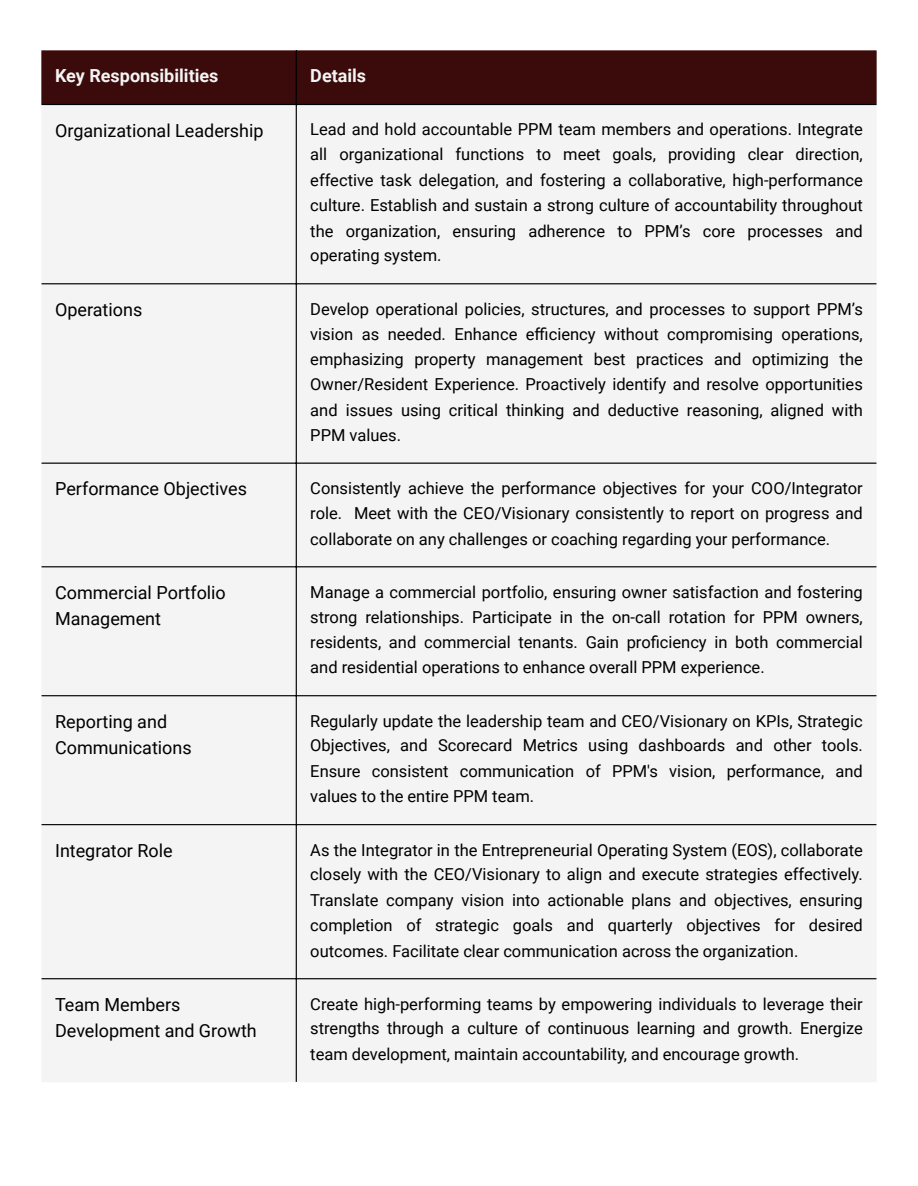
<style>
.page{position:relative;width:918px;height:1186px;background:#fff}
.page>*{position:absolute;margin:0;border:0;box-sizing:border-box;transform-origin:0 0}
.t1{font:18px/25.8px "Roboto";color:#000}
.t2{font:700 18px "Roboto";color:#f4f4f4}
.t3{font:16.5px/25.2px "Roboto";color:#000;text-align:justify}
</style>
<div class="page">
<div style="left:42px;top:51px;width:834px;height:53px;background:#3b0a0a"></div>
<div style="left:42px;top:105px;width:834px;height:977px;background:#f4f4f4"></div>
<hr style="left:296px;top:51px;width:1px;height:1031px;background:#000">
<hr style="left:42px;top:104px;width:834px;height:1px;background:#000">
<hr style="left:42px;top:283px;width:834px;height:1px;background:#000">
<hr style="left:42px;top:462px;width:834px;height:2px;background:#000">
<hr style="left:42px;top:566px;width:834px;height:1px;background:#000">
<hr style="left:42px;top:695px;width:834px;height:1px;background:#000">
<hr style="left:42px;top:824px;width:834px;height:1px;background:#000">
<hr style="left:42px;top:978px;width:834px;height:1px;background:#000">
<p class="t2" style="left:55px;top:65px;width:165px">Key Responsibilities</p>
<p class="t2" style="left:310px;top:65px;width:57px">Details</p>
<p class="t1" style="left:55px;top:118px;width:210px">Organizational Leadership</p>
<p class="t3" style="left:310px;top:117px;width:554px">Lead and hold accountable PPM team members and operations. Integrate all organizational functions to meet goals, providing clear direction, effective task delegation, and fostering a collaborative, high-performance culture. Establish and sustain a strong culture of accountability throughout the organization, ensuring adherence to PPM’s core processes and operating system.</p>
<p class="t1" style="left:55px;top:297px;width:89px">Operations</p>
<p class="t3" style="left:310px;top:296px;width:554px">Develop operational policies, structures, and processes to support PPM’s vision as needed. Enhance efficiency without compromising operations, emphasizing property management best practices and optimizing the Owner/Resident Experience. Proactively identify and resolve opportunities and issues using critical thinking and deductive reasoning, aligned with PPM values.</p>
<p class="t1" style="left:55px;top:476px;width:193px">Performance Objectives</p>
<p class="t3" style="left:310px;top:476px;width:554px">Consistently achieve the performance objectives for your COO/Integrator role. Meet with the CEO/Visionary consistently to report on progress and collaborate on any challenges or coaching regarding your performance.</p>
<p class="t1" style="left:55px;top:580px;width:172px">Commercial Portfolio<br>Management</p>
<p class="t3" style="left:310px;top:579px;width:554px">Manage a commercial portfolio, ensuring owner satisfaction and fostering strong relationships. Participate in the on-call rotation for PPM owners, residents, and commercial tenants. Gain proficiency in both commercial and residential operations to enhance overall PPM experience.</p>
<p class="t1" style="left:55px;top:709px;width:138px">Reporting and<br>Communications</p>
<p class="t3" style="left:310px;top:708px;width:554px">Regularly update the leadership team and CEO/Visionary on KPIs, Strategic Objectives, and Scorecard Metrics using dashboards and other tools.<br>Ensure consistent communication of PPM's vision, performance, and values to the entire PPM team.</p>
<p class="t1" style="left:55px;top:837px;width:119px">Integrator Role</p>
<p class="t3" style="left:310px;top:837px;width:554px">As the Integrator in the Entrepreneurial Operating System (EOS), collaborate closely with the CEO/Visionary to align and execute strategies effectively.<br>Translate company vision into actionable plans and objectives, ensuring completion of strategic goals and quarterly objectives for desired outcomes. Facilitate clear communication across the organization.</p>
<p class="t1" style="left:55px;top:992px;width:203px">Team Members<br>Development and Growth</p>
<p class="t3" style="left:310px;top:991px;width:554px">Create high-performing teams by empowering individuals to leverage their strengths through a culture of continuous learning and growth. Energize team development, maintain accountability, and encourage growth.</p>
</div>
